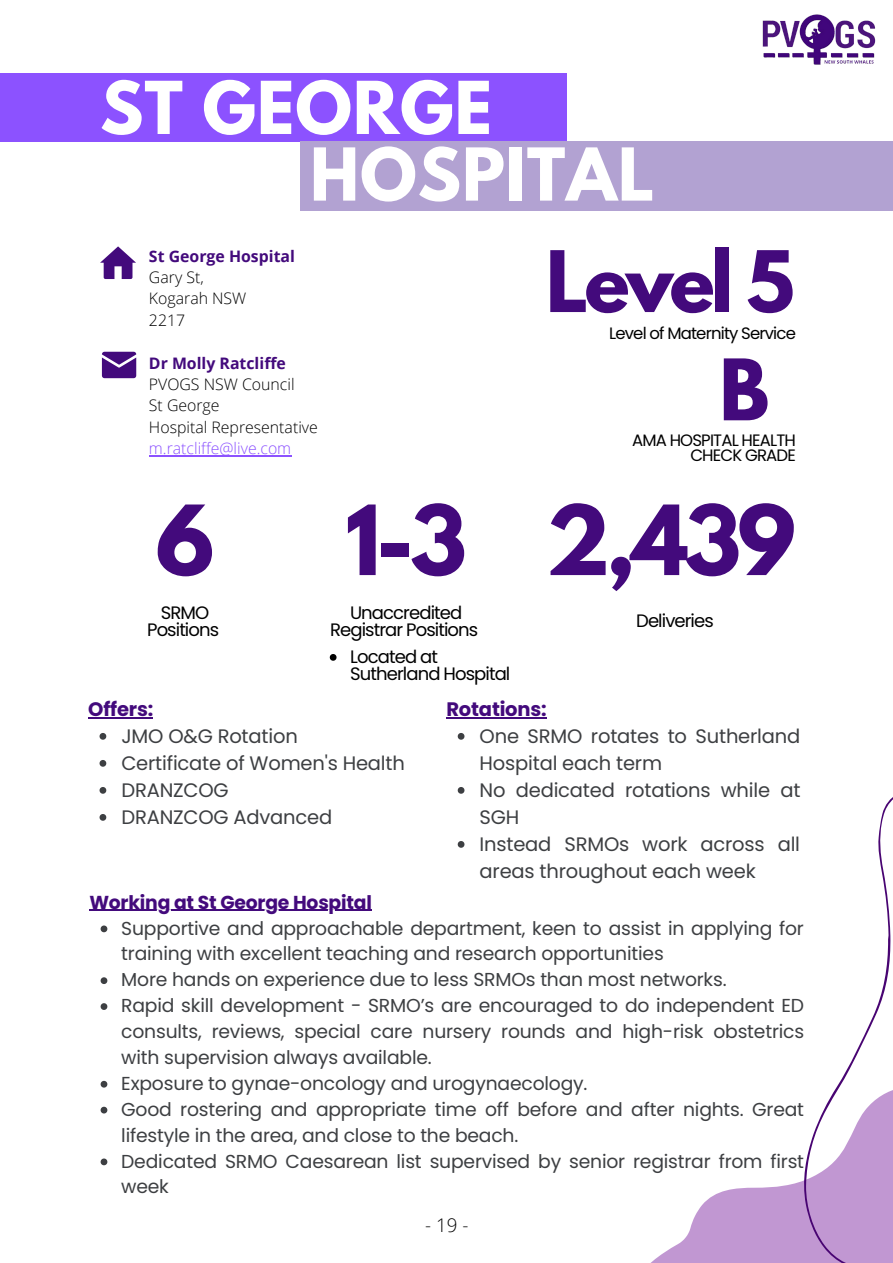
<style>
.page{position:relative;width:893px;height:1263px;background:#fff}
.page>*{position:absolute;margin:0;border:0;box-sizing:border-box;transform-origin:0 0}
.t1{font:700 85.5px "League Spartan";color:#430a7c}
.t2{font:700 75px "League Spartan";letter-spacing:-.05em;color:#430a7c}
.t3{font:700 64.5px/66.6px "League Spartan";letter-spacing:.015em;color:#fff}
.t4{font:19.5px/27px "Poppins";letter-spacing:-.01em;color:#3d3f42}
.t5{font:700 19.5px "Poppins";letter-spacing:-.01em;color:#430a7c}
.t6{font:18.75px/25.9px "Poppins";letter-spacing:-.01em;color:#3d3f42}
.t7{font:700 18.75px "Poppins";letter-spacing:-.01em;color:#430a7c}
.t8{font:300 18.75px "Open Sans";color:#000}
.t9{font:18px/16.9px "Poppins";letter-spacing:-.05em;color:#000;text-align:center}
.t10{font:16.5px/14.6px "Poppins";letter-spacing:-.05em;color:#000;text-align:right}
.t11{font:300 15.83px/21.4px "Open Sans";color:#000}
.t12{font:700 15.83px "Open Sans";color:#430a7c}
.t13{font:300 15.83px "Open Sans";color:#8c52ff}
</style>
<div class="page">
<div style="left:0;top:73px;width:566px;height:68px;background:#8c52ff"></div>
<div style="left:300px;top:141px;width:593px;height:70px;background:#b2a2d2"></div>
<svg style="left:102px;top:352px;width:34px;height:26px"></svg>
<svg style="left:100px;top:246px;width:36px;height:33px"></svg>
<hr style="left:149px;top:455px;width:142px;height:1px;background:#8c52ff">
<svg style="left:101px;top:925px;width:6px;height:7px"></svg>
<svg style="left:101px;top:977px;width:6px;height:7px"></svg>
<svg style="left:101px;top:1003px;width:6px;height:7px"></svg>
<svg style="left:101px;top:1081px;width:6px;height:6px"></svg>
<svg style="left:101px;top:1107px;width:6px;height:6px"></svg>
<svg style="left:101px;top:1158px;width:6px;height:7px"></svg>
<hr style="left:89px;top:910px;width:283px;height:1px;background:#430a7c">
<svg style="left:100px;top:733px;width:6px;height:7px"></svg>
<svg style="left:100px;top:760px;width:6px;height:7px"></svg>
<svg style="left:100px;top:787px;width:6px;height:7px"></svg>
<svg style="left:100px;top:814px;width:6px;height:7px"></svg>
<hr style="left:88px;top:717px;width:65px;height:1px;background:#430a7c">
<svg style="left:650px;top:1181px;width:151px;height:82px;fill:#c197d2"></svg>
<svg style="left:801px;top:797px;width:92px;height:466px"></svg>
<img style="left:762px;top:14px;width:114px;height:51px">
<svg style="left:330px;top:654px;width:6px;height:7px"></svg>
<svg style="left:458px;top:733px;width:6px;height:7px"></svg>
<svg style="left:458px;top:787px;width:6px;height:7px"></svg>
<svg style="left:458px;top:841px;width:6px;height:7px"></svg>
<hr style="left:446px;top:717px;width:100px;height:1px;background:#430a7c">
<h3 class="t3" style="left:310px;top:83px;width:346px;text-indent:-210px">ST GEORGE<br>HOSPITAL</h3>
<p class="t12" style="left:149px;top:245px;width:147px">St George Hospital</p>
<p class="t11" style="left:149px;top:266px;width:99px">Gary St,<br>Kogarah NSW<br>2217</p>
<p class="t12" style="left:149px;top:352px;width:138px">Dr Molly Ratcliffe</p>
<p class="t11" style="left:149px;top:373px;width:170px">PVOGS NSW Council<br>St George<br>Hospital Representative</p>
<p class="t13" style="left:149px;top:437px;width:144px">m.ratcliffe@live.com</p>
<h1 class="t1" style="left:156px;top:498px;width:60px">6</h1>
<h1 class="t1" style="left:345px;top:498px;width:123px">1-3</h1>
<p class="t9" style="left:330px;top:604px;width:150px">Unaccredited<br>Registrar Positions</p>
<p class="t9" style="left:147px;top:604px;width:74px">SRMO<br>Positions</p>
<p class="t9" style="left:350px;top:648px;width:162px;text-align:left">Located at<br>Sutherland Hospital</p>
<h2 class="t2" style="left:546px;top:245px;width:250px">Level 5</h2>
<p class="t10" style="left:609px;top:326px;width:188px">Level of Maternity Service</p>
<h2 class="t2" style="left:719px;top:353px;width:51px">B</h2>
<p class="t10" style="left:632px;top:433px;width:165px">AMA HOSPITAL HEALTH<br>CHECK GRADE</p>
<h1 class="t1" style="left:546px;top:498px;width:251px">2,439</h1>
<p class="t9" style="left:636px;top:612px;width:79px">Deliveries</p>
<p class="t5" style="left:88px;top:695px;width:66px">Offers:</p>
<p class="t4" style="left:121px;top:723px;width:285px">JMO O&amp;G Rotation<br>Certificate of Women's Health<br>DRANZCOG<br>DRANZCOG Advanced</p>
<p class="t7" style="left:89px;top:889px;width:284px">Working at St George Hospital</p>
<p class="t5" style="left:446px;top:695px;width:102px">Rotations:</p>
<p class="t4" style="left:479px;top:723px;width:322px">One SRMO rotates to Sutherland<br>Hospital each term<br>No dedicated rotations while at<br>SGH<br>Instead SRMOs work across all areas throughout each week</p>
<p class="t6" style="left:121px;top:915px;width:684px">Supportive and approachable department, keen to assist in applying for training with excellent teaching and research opportunities<br>More hands on experience due to less SRMOs than most networks.<br>Rapid skill development - SRMO’s are encouraged to do independent ED consults, reviews, special care nursery rounds and high-risk obstetrics with supervision always available.<br>Exposure to gynae-oncology and urogynaecology.<br>Good rostering and appropriate time off before and after nights. Great lifestyle in the area, and close to the beach.<br>Dedicated SRMO Caesarean list supervised by senior registrar from first week</p>
<p class="t8" style="left:425px;top:1211px;width:45px">-19-</p>
</div>
